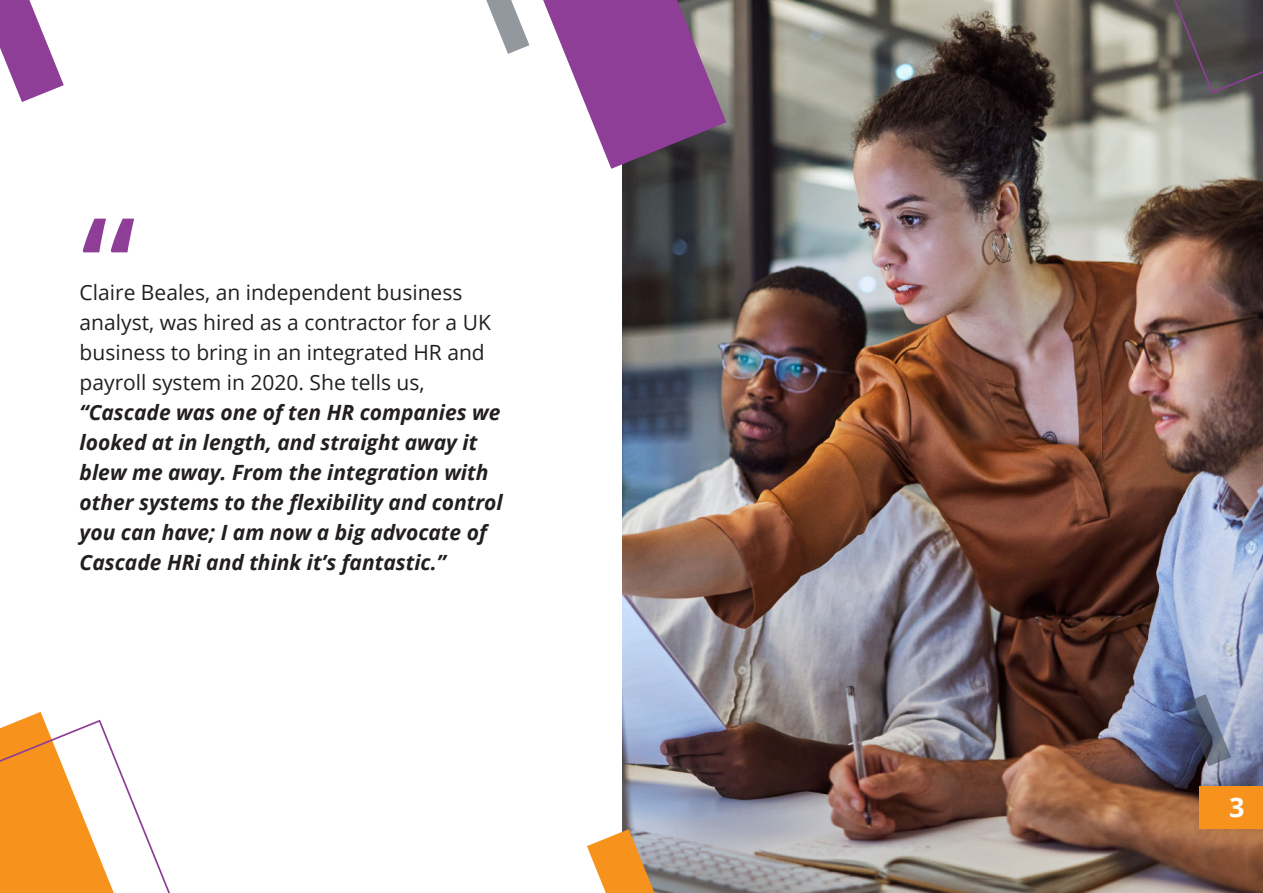
<style>
.page{position:relative;width:1263px;height:893px;background:#fff}
.page>*{position:absolute;margin:0;border:0;box-sizing:border-box;transform-origin:0 0}
.t1{font:600 138px "Open Sans";color:#8f3e97}
.t2{font:700 27px "Open Sans";color:#fff}
.t3{font:italic 700 21px/30px "Open Sans";color:#231f20}
.t4{font:21px/30px "Open Sans";color:#231f20}
</style>
<div class="page">
<img style="left:623px;top:0;width:640px;height:893px">
<div style="left:1199px;top:787px;width:64px;height:42px;background:#f7931d"></div>
<svg style="left:486px;top:0;width:43px;height:54px"></svg>
<svg style="left:543px;top:0;width:183px;height:169px"></svg>
<svg style="left:587px;top:829px;width:67px;height:64px"></svg>
<svg style="left:0;top:0;width:64px;height:102px"></svg>
<svg style="left:0;top:712px;width:170px;height:181px"></svg>
<svg style="left:1085px;top:0;width:178px;height:95px;background:#6e6a64"></svg>
<svg style="left:1183px;top:694px;width:48px;height:72px;background:#616b86"></svg>
<h1 class="t1" style="left:81px;top:212px;width:56px">“</h1>
<p class="t4" style="left:80px;top:280px;width:413px">Claire Beales, an independent business analyst, was hired as a contractor for a UK business to bring in an integrated HR and payroll system in 2020. She tells us,</p>
<p class="t3" style="left:80px;top:400px;width:425px">“Cascade was one of ten HR companies we looked at in length, and straight away it blew me away. From the integration with other systems to the flexibility and control you can have; I am now a big advocate of Cascade HRi and think it’s fantastic.”</p>
<p class="t2" style="left:1229px;top:792px;width:17px">3</p>
</div>
